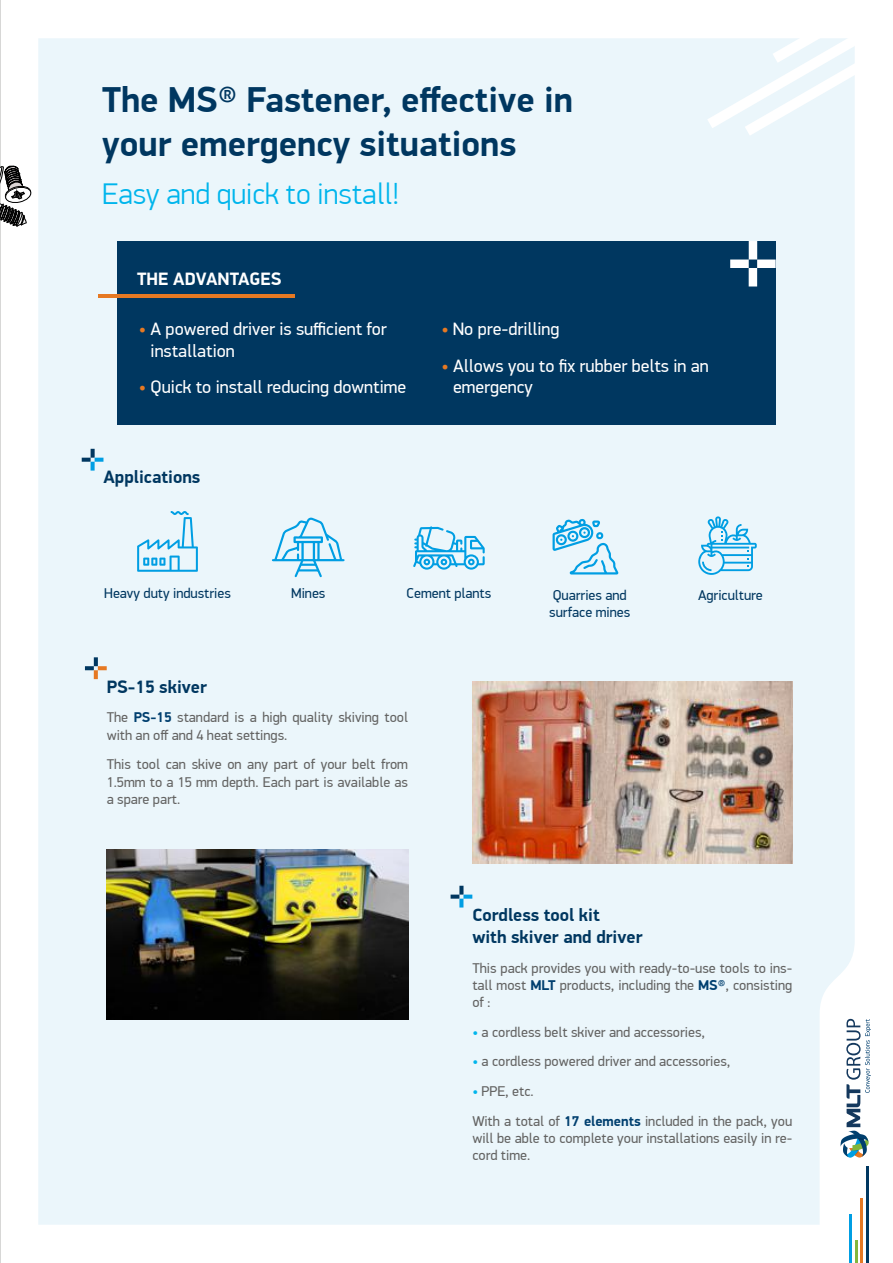
<style>
.page{position:relative;width:893px;height:1263px;background:#fff}
.page>*{position:absolute;margin:0;border:0;box-sizing:border-box;transform-origin:0 0}
.t1{font:700 36.15px/43.3px "PF Din Display Pro";color:#003760}
.t2{font:300 30px "PF Din Display Pro";color:#00b5ec}
.t3{font:18px/21.6px "PF Din Display Pro";color:#fff}
.t4{font:700 18px/21.6px "PF Din Display Pro";color:#003760}
.t5{font:700 18px "PF Din Display Pro";color:#fff}
.t6{font:14.25px/17.1px "PF Din Display Pro";color:#636362}
.t7{font:14.25px/17.1px "PF Din Display Pro";color:#003760}
.s1{color:#e67923}
.s2{font-weight:700;color:#003f6f}
.s3{color:#00b5ec}
</style>
<div class="page">
<div style="left:38px;top:38px;width:817px;height:1187px;background:#ebf6fb"></div>
<svg style="left:707px;top:38px;width:148px;height:98px"></svg>
<svg style="left:85px;top:657px;width:22px;height:22px"></svg>
<div style="left:451px;top:894px;width:8px;height:5px;background:#003760"></div>
<div style="left:463px;top:894px;width:9px;height:5px;background:#009ee3"></div>
<svg style="left:459px;top:886px;width:4px;height:21px"></svg>
<hr style="left:0;top:0;width:1px;height:1263px;background:#c6c6c5">
<img style="left:472px;top:682px;width:320px;height:181px">
<img style="left:107px;top:849px;width:301px;height:171px">
<svg style="left:0;top:161px;width:32px;height:65px"></svg>
<div style="left:117px;top:241px;width:659px;height:184px;background:#003760"></div>
<hr style="left:99px;top:294px;width:196px;height:4px;background:#e67923">
<svg style="left:82px;top:449px;width:21px;height:22px"></svg>
<svg style="left:730px;top:241px;width:46px;height:45px"></svg>
<svg style="left:553px;top:519px;width:65px;height:55px;background:#afdff4"></svg>
<svg style="left:413px;top:526px;width:72px;height:44px;background:#9ad7f2"></svg>
<svg style="left:272px;top:517px;width:72px;height:60px;background:#b7e2f5"></svg>
<svg style="left:137px;top:511px;width:61px;height:61px;background:#bae3f5"></svg>
<svg style="left:698px;top:516px;width:59px;height:59px;background:#aaddf4"></svg>
<hr style="left:849px;top:1215px;width:3px;height:48px;background:#009ee3">
<hr style="left:866px;top:1166px;width:2px;height:97px;background:#003760">
<hr style="left:860px;top:1199px;width:3px;height:64px;background:#e67923">
<hr style="left:855px;top:1241px;width:2px;height:22px;background:#81b63d">
<svg style="left:840px;top:1019px;width:31px;height:139px"></svg>
<h1 class="t1" style="left:102px;top:79px;width:472px">The MS® Fastener, effective in your emergency situations</h1>
<h2 class="t2" style="left:102px;top:177px;width:299px">Easy and quick to install!</h2>
<p class="t5" style="left:137px;top:268px;width:146px">THE ADVANTAGES</p>
<p class="t3" style="left:151px;top:319px;width:238px;text-indent:-12px"><span class="s1">•</span> A powered driver is sufficient for installation</p>
<p class="t3" style="left:139px;top:377px;width:269px"><span class="s1">•</span> Quick to install reducing downtime</p>
<p class="t4" style="left:103px;top:467px;width:98px">Applications</p>
<p class="t3" style="left:441px;top:319px;width:120px"><span class="s1">•</span> No pre-drilling</p>
<p class="t3" style="left:453px;top:355px;width:257px;text-indent:-12px"><span class="s1">•</span> Allows you to fix rubber belts in an emergency</p>
<p class="t7" style="left:104px;top:585px;width:128px">Heavy duty industries</p>
<p class="t7" style="left:291px;top:585px;width:36px">Mines</p>
<p class="t7" style="left:407px;top:585px;width:86px">Cement plants</p>
<p class="t4" style="left:107px;top:676px;width:102px">PS-15 skiver</p>
<p class="t6" style="left:107px;top:709px;width:303px">The <span class="s2">PS-15</span> standard is a high quality skiving tool with an off and 4 heat settings.</p>
<p class="t6" style="left:107px;top:756px;width:303px;text-align:justify">This tool can skive on any part of your belt from 1.5mm to a 15 mm depth. Each part is available as a spare part.</p>
<p class="t7" style="left:549px;top:587px;width:82px">Quarries and surface mines</p>
<p class="t7" style="left:698px;top:587px;width:66px">Agriculture</p>
<p class="t4" style="left:472px;top:904px;width:172px">Cordless tool kit<br>with skiver and driver</p>
<p class="t6" style="left:472px;top:959px;width:321px;text-align:justify">This pack provides you with ready-to-use tools to ins&shy;tall most <span class="s2">MLT</span> products, including the <span class="s2">MS®</span>, consisting of :</p>
<p class="t6" style="left:472px;top:1023px;width:234px"><span class="s3">•</span> a cordless belt skiver and accessories,</p>
<p class="t6" style="left:472px;top:1053px;width:260px"><span class="s3">•</span> a cordless powered driver and accessories,</p>
<p class="t6" style="left:472px;top:1077px;width:321px;line-height:29.8px"><span class="s3">•</span> PPE, etc.<br>With a total of <span class="s2">17 elements</span> included in the pack, you</p>
<p class="t6" style="left:472px;top:1130px;width:322px">will be able to complete your installations easily in re&shy;cord time.</p>
</div>
